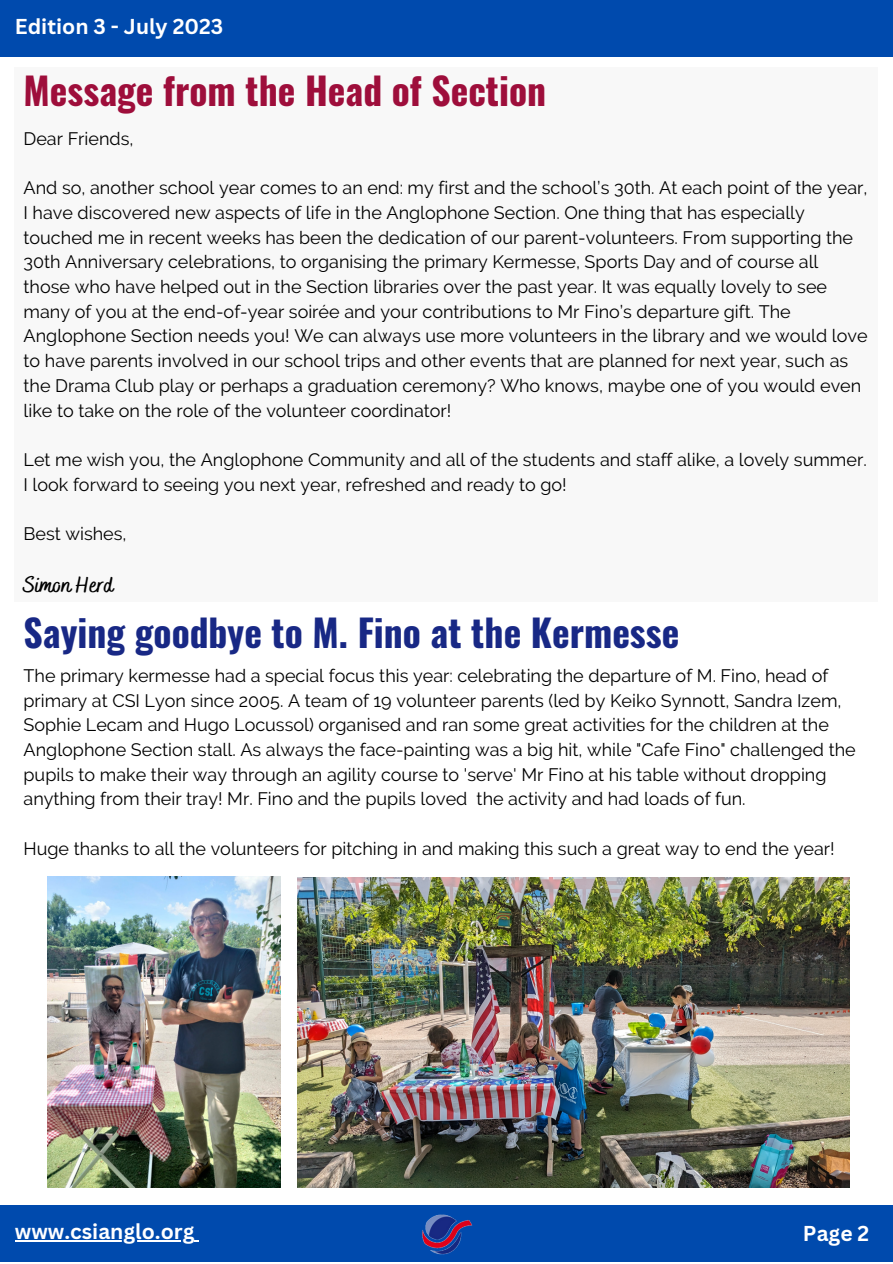
<style>
.page{position:relative;width:893px;height:1264px;background:#fff}
.page>*{position:absolute;margin:0;border:0;box-sizing:border-box;transform-origin:0 0}
.t1{font:700 37.5px "Oswald";color:#182885}
.t2{font:700 37.5px "Oswald";color:#9e0e3b}
.t3{font:700 22.5px "Bakerie Smooth";color:#000}
.t4{font:700 21px "Canva Sans";color:#fff}
.t5{font:18px/24.8px "Raleway";color:#000}
</style>
<div class="page">
<div style="left:0;top:0;width:892px;height:56px;background:#004aad"></div>
<div style="left:0;top:1205px;width:892px;height:56px;background:#004aad"></div>
<img style="left:422px;top:1214px;width:51px;height:41px">
<img style="left:47px;top:876px;width:233px;height:311px">
<img style="left:297px;top:877px;width:552px;height:310px">
<div style="left:15px;top:67px;width:862px;height:534px;background:#f8f8f8"></div>
<hr style="left:15px;top:1240px;width:179px;height:1px;background:#fff">
<p class="t4" style="left:15px;top:11px;width:210px">Edition 3 - July 2023</p>
<p class="t2" style="left:24px;top:61px;width:524px">Message from the Head of Section</p>
<p class="t5" style="left:24px;top:126px;width:111px">Dear Friends,</p>
<p class="t5" style="left:24px;top:175px;width:845px">And so, another school year comes to an end: my first and the school’s 30th. At each point of the year, I have discovered new aspects of life in the Anglophone Section. One thing that has especially touched me in recent weeks has been the dedication of our parent-volunteers. From supporting the 30th Anniversary celebrations, to organising the primary Kermesse, Sports Day and of course all those who have helped out in the Section libraries over the past year. It was equally lovely to see many of you at the end-of-year soirée and your contributions to Mr Fino’s departure gift. The Anglophone Section needs you! We can always use more volunteers in the library and we would love to have parents involved in our school trips and other events that are planned for next year, such as the Drama Club play or perhaps a graduation ceremony? Who knows, maybe one of you would even like to take on the role of the volunteer coordinator!</p>
<p class="t5" style="left:24px;top:447px;width:844px">Let me wish you, the Anglophone Community and all of the students and staff alike, a lovely summer.<br>I look forward to seeing you next year, refreshed and ready to go!</p>
<p class="t5" style="left:24px;top:521px;width:105px">Best wishes,</p>
<p class="t3" style="left:24px;top:571px;width:92px">Simon Herd</p>
<p class="t1" style="left:24px;top:603px;width:657px">Saying goodbye to M. Fino at the Kermesse</p>
<p class="t5" style="left:24px;top:663px;width:833px">The primary kermesse had a special focus this year: celebrating the departure of M. Fino, head of primary at CSI Lyon since 2005. A team of 19 volunteer parents (led by Keiko Synnott, Sandra Izem, Sophie Lecam and Hugo Locussol) organised and ran some great activities for the children at the Anglophone Section stall. As always the face-painting was a big hit, while "Cafe Fino" challenged the pupils to make their way through an agility course to 'serve' Mr Fino at his table without dropping anything from their tray! Mr. Fino and the pupils loved the activity and had loads of fun.</p>
<p class="t5" style="left:24px;top:836px;width:812px">Huge thanks to all the volunteers for pitching in and making this such a great way to end the year!</p>
<p class="t4" style="left:15px;top:1216px;width:181px">www.csianglo.org</p>
<p class="t4" style="left:802px;top:1218px;width:68px">Page 2</p>
</div>
